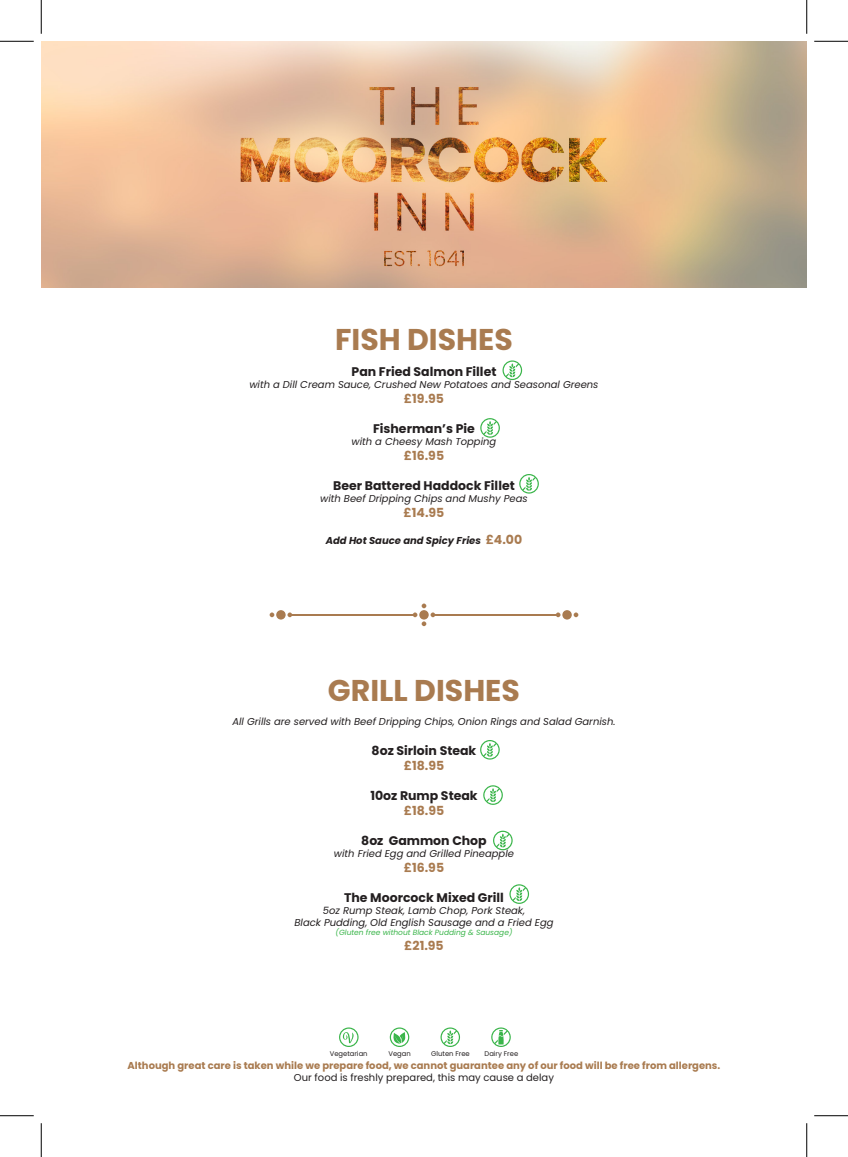
<style>
.page{position:relative;width:848px;height:1157px;background:#fff}
.page>*{position:absolute;margin:0;border:0;box-sizing:border-box;transform-origin:0 0}
.t1{font:700 30px "Poppins";color:#a97b50}
.t2{font:700 12.5px "Poppins";color:#231f20}
.t3{font:700 12.5px "Poppins";color:#a97b50}
.t4{font:italic 10px/12px "Poppins";color:#231f20;text-align:center}
.t5{font:700 10px "Poppins";color:#a97b50}
.t6{font:10px "Poppins";color:#231f20}
.t7{font:italic 700 10px "Poppins";color:#231f20}
.t8{font:italic 7.5px "Poppins";color:#3ab54a}
.t9{font:6.75px "Poppins";color:#231f20}
.s1{font-style:normal;font-size:12.5px;color:#a97b50}
</style>
<div class="page">
<img style="left:41px;top:41px;width:766px;height:246px">
<div style="left:276px;top:610px;width:10px;height:9px;background:#a97b50;border-radius:50%"></div>
<svg style="left:270px;top:612px;width:4px;height:5px"></svg>
<svg style="left:287px;top:612px;width:5px;height:5px"></svg>
<svg style="left:413px;top:603px;width:22px;height:23px"></svg>
<hr style="left:292px;top:614px;width:121px;height:1px;background:#a97b50">
<div style="left:562px;top:610px;width:10px;height:9px;background:#a97b50;border-radius:50%"></div>
<svg style="left:574px;top:612px;width:4px;height:5px"></svg>
<svg style="left:556px;top:612px;width:4px;height:5px"></svg>
<hr style="left:435px;top:614px;width:121px;height:1px;background:#a97b50">
<svg style="left:502px;top:360px;width:20px;height:20px"></svg>
<svg style="left:480px;top:418px;width:20px;height:19px"></svg>
<svg style="left:519px;top:474px;width:20px;height:19px"></svg>
<svg style="left:480px;top:740px;width:20px;height:19px"></svg>
<svg style="left:483px;top:785px;width:20px;height:19px"></svg>
<svg style="left:493px;top:830px;width:20px;height:20px"></svg>
<svg style="left:509px;top:884px;width:20px;height:19px"></svg>
<svg style="left:491px;top:1027px;width:20px;height:19px"></svg>
<svg style="left:440px;top:1027px;width:20px;height:19px"></svg>
<svg style="left:390px;top:1027px;width:19px;height:19px"></svg>
<svg style="left:339px;top:1027px;width:20px;height:19px"></svg>
<hr style="left:0;top:41px;width:34px;height:1px;background:#000">
<hr style="left:814px;top:41px;width:34px;height:1px;background:#000">
<hr style="left:0;top:1115px;width:34px;height:1px;background:#000">
<hr style="left:814px;top:1115px;width:34px;height:1px;background:#000">
<hr style="left:41px;top:0;width:1px;height:34px;background:#000">
<hr style="left:41px;top:1122px;width:1px;height:34px;background:#000">
<hr style="left:806px;top:0;width:1px;height:34px;background:#000">
<hr style="left:806px;top:1122px;width:1px;height:34px;background:#000">
<h1 class="t1" style="left:335px;top:322px;width:179px">FISH DISHES</h1>
<p class="t2" style="left:351px;top:364px;width:146px">Pan Fried Salmon Fillet</p>
<p class="t4" style="left:249px;top:378px;width:351px">with a Dill Cream Sauce, Crushed New Potatoes and Seasonal Greens</p>
<p class="t3" style="left:404px;top:391px;width:42px">£19.95</p>
<p class="t2" style="left:373px;top:421px;width:103px">Fisherman’s Pie</p>
<p class="t4" style="left:352px;top:435px;width:146px">with a Cheesy Mash Topping</p>
<p class="t3" style="left:404px;top:448px;width:42px">£16.95</p>
<p class="t2" style="left:333px;top:478px;width:183px">Beer Battered Haddock Fillet</p>
<p class="t4" style="left:320px;top:492px;width:209px">with Beef Dripping Chips and Mushy Peas</p>
<p class="t3" style="left:404px;top:505px;width:42px">£14.95</p>
<p class="t7" style="left:326px;top:535px;width:198px">Add Hot Sauce and Spicy Fries <span class="s1">£4.00</span></p>
<h1 class="t1" style="left:328px;top:672px;width:193px">GRILL DISHES</h1>
<p class="t4" style="left:232px;top:715px;width:385px">All Grills are served with Beef Dripping Chips, Onion Rings and Salad Garnish.</p>
<p class="t2" style="left:372px;top:743px;width:106px">8oz Sirloin Steak</p>
<p class="t3" style="left:404px;top:758px;width:42px">£18.95</p>
<p class="t2" style="left:370px;top:788px;width:109px">10oz Rump Steak</p>
<p class="t3" style="left:404px;top:803px;width:42px">£18.95</p>
<p class="t2" style="left:361px;top:833px;width:127px">8oz Gammon Chop</p>
<p class="t4" style="left:334px;top:847px;width:182px">with Fried Egg and Grilled Pineapple</p>
<p class="t3" style="left:404px;top:860px;width:42px">£16.95</p>
<p class="t2" style="left:344px;top:890px;width:161px">The Moorcock Mixed Grill</p>
<p class="t4" style="left:294px;top:904px;width:261px">5oz Rump Steak, Lamb Chop, Pork Steak,<br>Black Pudding, Old English Sausage and a Fried Egg</p>
<p class="t8" style="left:336px;top:927px;width:178px">(Gluten free without Black Pudding &amp; Sausage)</p>
<p class="t3" style="left:404px;top:938px;width:41px">£21.95</p>
<p class="t9" style="left:330px;top:1049px;width:39px">Vegetarian</p>
<p class="t9" style="left:388px;top:1049px;width:24px">Vegan</p>
<p class="t9" style="left:431px;top:1049px;width:40px">Gluten Free</p>
<p class="t9" style="left:484px;top:1049px;width:35px">Dairy Free</p>
<p class="t5" style="left:128px;top:1059px;width:594px">Although great care is taken while we prepare food, we cannot guarantee any of our food will be free from allergens.</p>
<p class="t6" style="left:294px;top:1071px;width:261px">Our food is freshly prepared, this may cause a delay</p>
</div>
